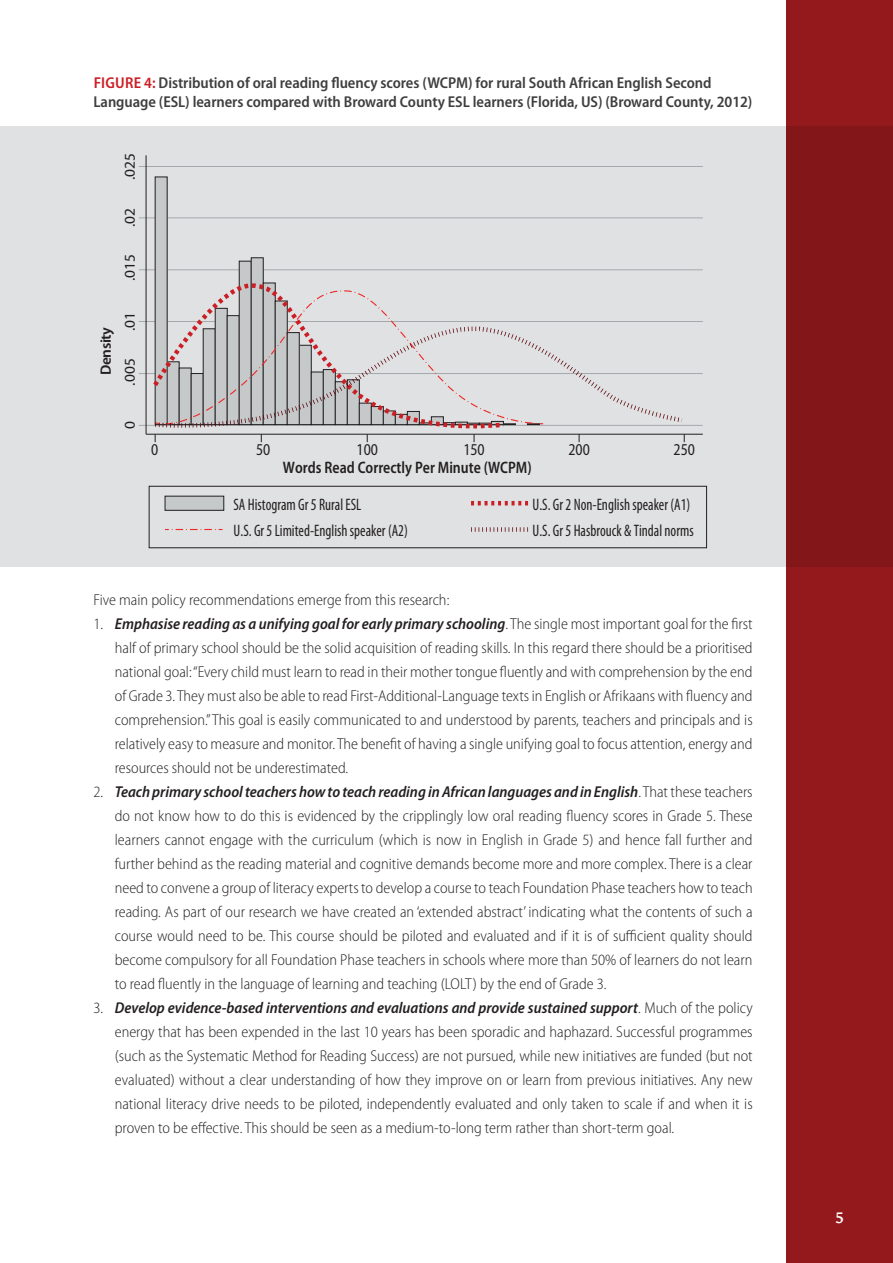
<style>
.page{position:relative;width:893px;height:1263px;background:#fff}
.page>*{position:absolute;margin:0;border:0;box-sizing:border-box;transform-origin:0 0}
.t1{font:700 21px "Sakkal Majalla";color:#fff}
.t2{font:condensed 16.65px "Myriad Pro";color:#231f20;scale:.9 1}
.t3{font:600 semi-condensed 16.65px "Myriad Pro";color:#231f20;scale:.9 1}
.t4{font:semi-condensed 16.65px "Myriad Pro";color:#231f20;scale:.9 1}
.BODY_NUMBER{font:300 semi-condensed 15.75px/24px "Myriad Pro";color:#231f20;text-align:justify}
.FIGURE_BOX_HEAD{font:600 semi-condensed 15.75px/18.9px "Myriad Pro";letter-spacing:-.005em;color:#3e3e3f}
.BODY_no_space{font:300 semi-condensed 15.75px "Myriad Pro";color:#231f20}
.t5{font:semi-condensed 15px "Myriad Pro";color:#231f20;scale:1.11 1}
.t6{font:600 semi-condensed 15px "Myriad Pro";letter-spacing:-.025em;color:#231f20;scale:1.11 1}
.s1{color:#cb1f26}
.s2{font-weight:600;font-style:italic}
</style>
<div class="page">
<div style="left:787px;top:0;width:106px;height:1263px;background:#94191d"></div>
<svg style="left:0;top:126px;width:893px;height:441px;background:#d0c0c1"></svg>
<div style="left:149px;top:486px;width:558px;height:62px;border:1px solid #231f20"></div>
<svg style="left:165px;top:529px;width:57px;height:1px"></svg>
<svg style="left:469px;top:527px;width:59px;height:5px"></svg>
<div style="left:165px;top:496px;width:59px;height:14px;background:#c6c9ca"></div>
<div style="left:165px;top:496px;width:59px;height:15px;border:1px solid #231f20"></div>
<svg style="left:469px;top:501px;width:59px;height:4px"></svg>
<hr style="left:146px;top:434px;width:557px;height:1px;background:#231f20">
<hr style="left:139px;top:166px;width:564px;height:1px;background:#a5a9ab">
<hr style="left:139px;top:217px;width:564px;height:1px;background:#a5a9ab">
<hr style="left:139px;top:269px;width:564px;height:1px;background:#a5a9ab">
<hr style="left:139px;top:321px;width:564px;height:1px;background:#a5a9ab">
<hr style="left:139px;top:373px;width:564px;height:1px;background:#a5a9ab">
<hr style="left:139px;top:425px;width:564px;height:1px;background:#a5a9ab">
<hr style="left:146px;top:155px;width:1px;height:279px;background:#231f20">
<div style="left:155px;top:177px;width:12px;height:248px;background:#c6c9ca"></div>
<div style="left:155px;top:177px;width:13px;height:248px;border:1px solid #231f20"></div>
<div style="left:239px;top:261px;width:12px;height:164px;background:#c6c9ca"></div>
<div style="left:239px;top:261px;width:13px;height:164px;border:1px solid #231f20"></div>
<div style="left:251px;top:258px;width:12px;height:167px;background:#c6c9ca"></div>
<div style="left:251px;top:257px;width:13px;height:168px;border:1px solid #231f20"></div>
<svg style="left:151px;top:281px;width:357px;height:164px;background:#d3d3d4"></svg>
<svg style="left:164px;top:288px;width:375px;height:36px;background:#d3d0d1"></svg>
<svg style="left:151px;top:324px;width:535px;height:105px;background:#cfcccd"></svg>
<p class="FIGURE_BOX_HEAD" style="left:94px;top:73px;width:660px"><span class="s1">FIGURE 4:</span> Distribution of oral reading fluency scores (WCPM) for rural South African English Second<br>Language (ESL) learners compared with Broward County ESL learners (Florida, US) (Broward County, 2012)</p>
<p class="t5" style="left:121px;top:180px;width:26px;rotate:-90deg">.025</p>
<p class="t5" style="left:121px;top:227px;width:19px;rotate:-90deg">.02</p>
<p class="t5" style="left:121px;top:281px;width:26px;rotate:-90deg">.015</p>
<p class="t6" style="left:96px;top:375px;width:45px;rotate:-90deg">Density</p>
<p class="t5" style="left:121px;top:331px;width:19px;rotate:-90deg">.01</p>
<p class="t5" style="left:121px;top:385px;width:26px;rotate:-90deg">.005</p>
<p class="t5" style="left:121px;top:429px;width:9px;rotate:-90deg">0</p>
<p class="t4" style="left:151px;top:439px;width:9px">0</p>
<p class="t4" style="left:256px;top:439px;width:17px">50</p>
<p class="t4" style="left:357px;top:439px;width:25px">100</p>
<p class="t4" style="left:463px;top:439px;width:25px">150</p>
<p class="t4" style="left:568px;top:439px;width:25px">200</p>
<p class="t4" style="left:674px;top:439px;width:25px">250</p>
<p class="t3" style="left:283px;top:457px;width:278px">Words Read Correctly Per Minute (WCPM)</p>
<p class="t2" style="left:234px;top:494px;width:144px">SA Histogram Gr 5 Rural ESL</p>
<p class="t2" style="left:532px;top:494px;width:177px">U.S. Gr 2 Non-English speaker (A1)</p>
<p class="t2" style="left:234px;top:520px;width:195px">U.S. Gr 5 Limited-English speaker (A2)</p>
<p class="t2" style="left:532px;top:520px;width:181px">U.S. Gr 5 Hasbrouck &amp; Tindal norms</p>
<p class="BODY_no_space" style="left:94px;top:590px;width:357px">Five main policy recommendations emerge from this research:</p>
<p class="BODY_NUMBER" style="left:115px;top:611px;width:639px;text-indent:-21px">1. <span class="s2">Emphasise reading as a unifying goal for early primary schooling</span>. The single most important goal for the first half of primary school should be the solid acquisition of reading skills. In this regard there should be a prioritised national goal: “Every child must learn to read in their mother tongue fluently and with comprehension by the end of Grade 3. They must also be able to read First-Additional-Language texts in English or Afrikaans with fluency and comprehension.” This goal is easily communicated to and understood by parents, teachers and principals and is relatively easy to measure and monitor. The benefit of having a single unifying goal to focus attention, energy and resources should not be underestimated.</p>
<p class="BODY_NUMBER" style="left:115px;top:779px;width:639px;text-indent:-21px">2. <span class="s2">Teach primary school teachers how to teach reading in African languages and in English</span>. That these teachers do not know how to do this is evidenced by the cripplingly low oral reading fluency scores in Grade 5. These learners cannot engage with the curriculum (which is now in English in Grade 5) and hence fall further and further behind as the reading material and cognitive demands become more and more complex. There is a clear need to convene a group of literacy experts to develop a course to teach Foundation Phase teachers how to teach reading. As part of our research we have created an ‘extended abstract’ indicating what the contents of such a course would need to be. This course should be piloted and evaluated and if it is of sufficient quality should become compulsory for all Foundation Phase teachers in schools where more than 50% of learners do not learn to read fluently in the language of learning and teaching (LOLT) by the end of Grade 3.</p>
<p class="BODY_NUMBER" style="left:115px;top:995px;width:639px;text-indent:-21px">3. <span class="s2">Develop evidence-based interventions and evaluations and provide sustained support</span>. Much of the policy energy that has been expended in the last 10 years has been sporadic and haphazard. Successful programmes (such as the Systematic Method for Reading Success) are not pursued, while new initiatives are funded (but not evaluated) without a clear understanding of how they improve on or learn from previous initiatives. Any new national literacy drive needs to be piloted, independently evaluated and only taken to scale if and when it is proven to be effective. This should be seen as a medium-to-long term rather than short-term goal.</p>
<h1 class="t1" style="left:836px;top:1206px;width:10px">5</h1>
</div>
